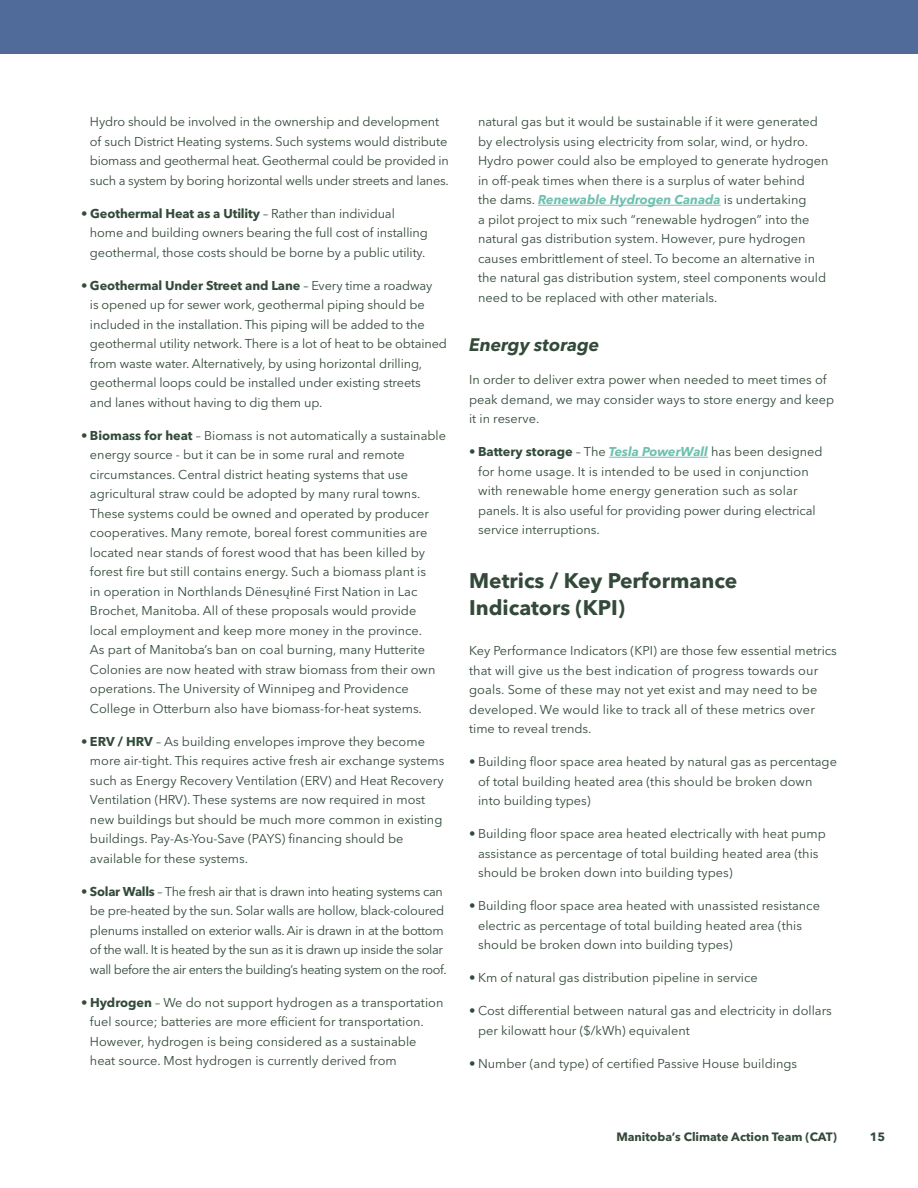
<style>
.page{position:relative;width:918px;height:1188px;background:#fff}
.page>*{position:absolute;margin:0;border:0;box-sizing:border-box;transform-origin:0 0}
.Subhead_1{font:700 21px/27px "Avenir Next LT Pro";color:#334a3a}
.Subhead_2{font:italic 700 18px "Avenir Next LTW02";color:#334a3a}
.t1{font:12.75px/19.5px "Avenir Next LT Pro";color:#334a3a}
.t2{font:12.75px/19.5px "Avenir Next LT Pro";letter-spacing:-.02em;color:#334a3a}
.t3{font:700 12px "Avenir Next LT Pro";color:#334a3a}
.s1{font-weight:700}
.s2{font-family:"Avenir Next LTW02";font-weight:700;font-style:italic;color:#6fc0b0}
</style>
<div class="page">
<hr style="left:538px;top:205px;width:183px;height:1px;background:#6fc0b0">
<hr style="left:609px;top:457px;width:99px;height:1px;background:#6fc0b0">
<div style="left:0;top:0;width:918px;height:54px;background:#506b9a"></div>
<p class="t2" style="left:90px;top:112px;width:360px">Hydro should be involved in the ownership and development of such District Heating systems. Such systems would distribute biomass and geothermal heat. Geothermal could be provided in such a system by boring horizontal wells under streets and lanes.</p>
<p class="t1" style="left:90px;top:204px;width:339px;text-indent:-9px">• <span class="s1">Geothermal Heat as a Utility</span> – Rather than individual home and building owners bearing the full cost of installing geothermal, those costs should be borne by a public utility.</p>
<p class="t1" style="left:90px;top:276px;width:359px;text-indent:-9px">• <span class="s1">Geothermal Under Street and Lane</span> – Every time a roadway<br>is opened up for sewer work, geothermal piping should be included in the installation. This piping will be added to the geothermal utility network. There is a lot of heat to be obtained from waste water. Alternatively, by using horizontal drilling, geothermal loops could be installed under existing streets<br>and lanes without having to dig them up.</p>
<p class="t1" style="left:90px;top:426px;width:358px;text-indent:-9px">• <span class="s1">Biomass for heat</span> – Biomass is not automatically a sustainable energy source - but it can be in some rural and remote circumstances. Central district heating systems that use agricultural straw could be adopted by many rural towns.<br>These systems could be owned and operated by producer cooperatives. Many remote, boreal forest communities are located near stands of forest wood that has been killed by forest fire but still contains energy. Such a biomass plant is<br>in operation in Northlands Dënesųłiné First Nation in Lac Brochet, Manitoba. All of these proposals would provide local employment and keep more money in the province.<br>As part of Manitoba’s ban on coal burning, many Hutterite Colonies are now heated with straw biomass from their own operations. The University of Winnipeg and Providence College in Otterburn also have biomass-for-heat systems.</p>
<p class="t1" style="left:90px;top:732px;width:356px;text-indent:-9px">• <span class="s1">ERV / HRV</span> – As building envelopes improve they become more air-tight. This requires active fresh air exchange systems such as Energy Recovery Ventilation (ERV) and Heat Recovery Ventilation (HRV). These systems are now required in most new buildings but should be much more common in existing buildings. Pay-As-You-Save (PAYS) financing should be available for these systems.</p>
<p class="t2" style="left:90px;top:882px;width:358px;text-indent:-9px">• <span class="s1">Solar Walls</span> – The fresh air that is drawn into heating systems can be pre-heated by the sun. Solar walls are hollow, black-coloured plenums installed on exterior walls. Air is drawn in at the bottom of the wall. It is heated by the sun as it is drawn up inside the solar wall before the air enters the building’s heating system on the roof.</p>
<p class="t1" style="left:90px;top:993px;width:355px;text-indent:-9px">• <span class="s1">Hydrogen</span> – We do not support hydrogen as a transportation fuel source; batteries are more efficient for transportation.<br>However, hydrogen is being considered as a sustainable heat source. Most hydrogen is currently derived from</p>
<p class="t1" style="left:478px;top:112px;width:352px">natural gas but it would be sustainable if it were generated by electrolysis using electricity from solar, wind, or hydro.<br>Hydro power could also be employed to generate hydrogen in off-peak times when there is a surplus of water behind<br>the dams. <span class="s2">Renewable Hydrogen Canada</span> is undertaking<br>a pilot project to mix such “renewable hydrogen” into the natural gas distribution system. However, pure hydrogen causes embrittlement of steel. To become an alternative in the natural gas distribution system, steel components would need to be replaced with other materials.</p>
<p class="Subhead_2" style="left:469px;top:334px;width:132px">Energy storage</p>
<p class="t1" style="left:469px;top:370px;width:367px">In order to deliver extra power when needed to meet times of peak demand, we may consider ways to store energy and keep it in reserve.</p>
<p class="t1" style="left:478px;top:442px;width:346px;text-indent:-9px">• <span class="s1">Battery storage</span> – The <span class="s2">Tesla PowerWall</span> has been designed for home usage. It is intended to be used in conjunction with renewable home energy generation such as solar panels. It is also useful for providing power during electrical service interruptions.</p>
<p class="Subhead_1" style="left:469px;top:567px;width:270px">Metrics / Key Performance<br>Indicators (KPI)</p>
<p class="t1" style="left:469px;top:641px;width:369px">Key Performance Indicators (KPI) are those few essential metrics that will give us the best indication of progress towards our goals. Some of these may not yet exist and may need to be developed. We would like to track all of these metrics over time to reveal trends.</p>
<p class="t1" style="left:478px;top:752px;width:360px;text-indent:-9px">• Building floor space area heated by natural gas as percentage of total building heated area (this should be broken down into building types)</p>
<p class="t1" style="left:478px;top:824px;width:349px;text-indent:-9px">• Building floor space area heated electrically with heat pump assistance as percentage of total building heated area (this should be broken down into building types)</p>
<p class="t1" style="left:478px;top:896px;width:343px;text-indent:-9px">• Building floor space area heated with unassisted resistance electric as percentage of total building heated area (this should be broken down into building types)</p>
<p class="t1" style="left:469px;top:968px;width:290px">• Km of natural gas distribution pipeline in service</p>
<p class="t1" style="left:478px;top:1001px;width:355px;text-indent:-9px">• Cost differential between natural gas and electricity in dollars per kilowatt hour ($/kWh) equivalent</p>
<p class="t1" style="left:469px;top:1053px;width:330px">• Number (and type) of certified Passive House buildings</p>
<p class="t3" style="left:616px;top:1129px;width:222px">Manitoba’s Climate Action Team (CAT)</p>
<p class="t3" style="left:870px;top:1129px;width:17px">15</p>
</div>
